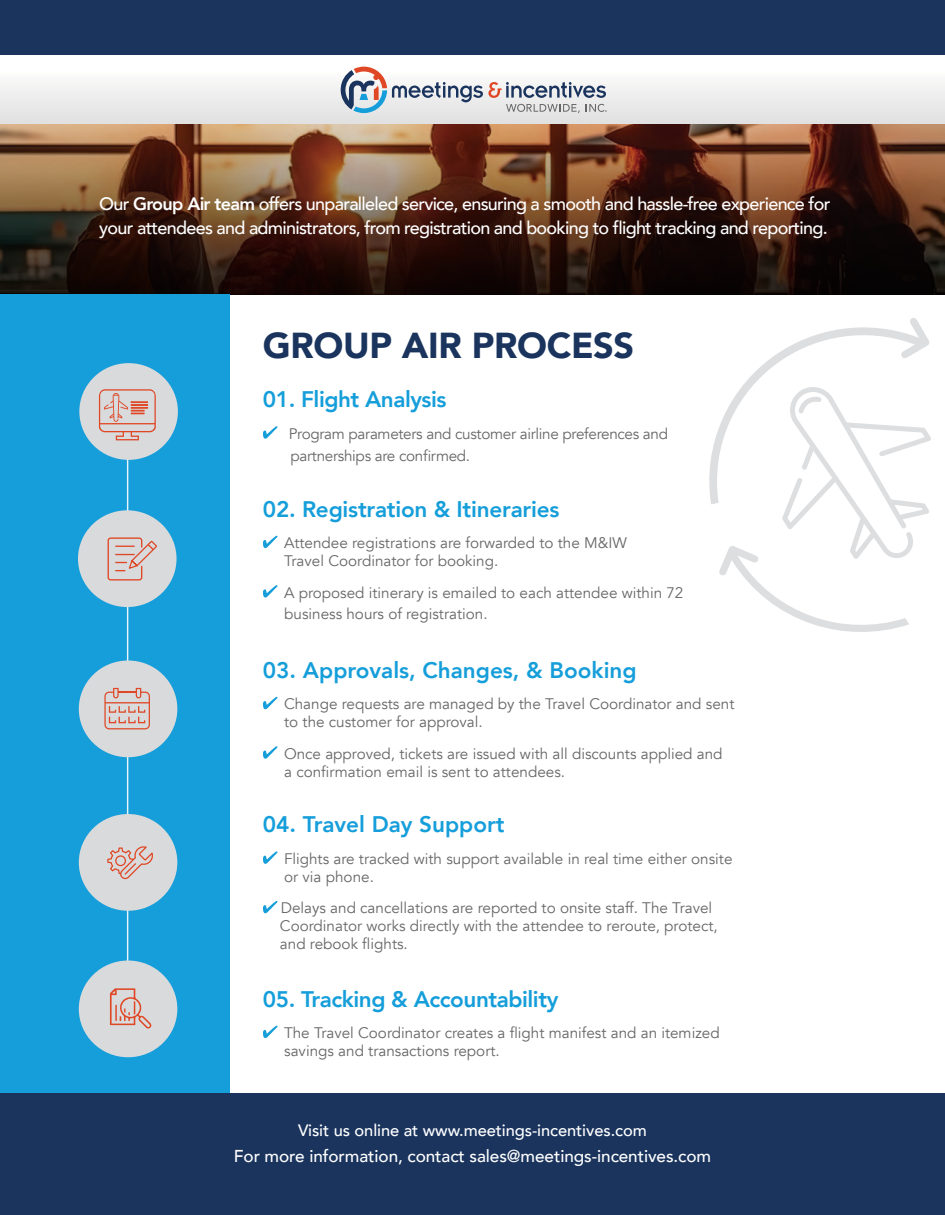
<style>
.page{position:relative;width:945px;height:1215px;background:#fff}
.page>*{position:absolute;margin:0;border:0;box-sizing:border-box;transform-origin:0 0}
.t1{font:900 36px "Avenir";letter-spacing:-.01em;color:#1a345d}
.t2{font:800 22.5px "Avenir";letter-spacing:-.01em;color:#159eda}
.t3{font:500 18px/24px "Avenir";letter-spacing:-.04em;color:#fff}
.t4{font:500 17.1px "Avenir";letter-spacing:-.005em;color:#fff}
.t5{font:500 16.5px "Avenir";letter-spacing:-.005em;color:#fff}
.t6{font:15.3px/18px "Avenir";color:#666766}
.t7{font:15.3px/18px "Avenir";color:#666}
.t8{font:15.3px/21.9px "Avenir";letter-spacing:-.02em;color:#666766}
.s1{font-weight:800}
</style>
<div class="page">
<img style="left:0;top:124px;width:945px;height:170px">
<svg style="left:263px;top:426px;width:15px;height:13px"></svg>
<svg style="left:263px;top:697px;width:15px;height:13px"></svg>
<svg style="left:263px;top:746px;width:15px;height:13px"></svg>
<svg style="left:263px;top:851px;width:15px;height:13px"></svg>
<svg style="left:263px;top:901px;width:15px;height:13px"></svg>
<svg style="left:263px;top:536px;width:15px;height:13px"></svg>
<svg style="left:263px;top:585px;width:15px;height:13px"></svg>
<svg style="left:263px;top:1026px;width:15px;height:13px"></svg>
<svg style="left:709px;top:318px;width:222px;height:314px"></svg>
<div style="left:0;top:0;width:945px;height:68px;background:#1a345d"></div>
<img style="left:0;top:56px;width:945px;height:68px">
<svg style="left:341px;top:67px;width:266px;height:46px"></svg>
<div style="left:0;top:294px;width:230px;height:921px;background:#159eda"></div>
<hr style="left:127px;top:431px;width:1px;height:606px;background:#fff">
<div style="left:79px;top:363px;width:99px;height:97px;background:#d9dadc;border-radius:50%"></div>
<svg style="left:99px;top:389px;width:57px;height:51px"></svg>
<div style="left:79px;top:660px;width:98px;height:97px;background:#d9dadc;border-radius:50%"></div>
<svg style="left:104px;top:688px;width:46px;height:41px"></svg>
<div style="left:78px;top:510px;width:99px;height:97px;background:#d9dadc;border-radius:50%"></div>
<svg style="left:108px;top:537px;width:49px;height:44px"></svg>
<div style="left:79px;top:814px;width:98px;height:97px;background:#d9dadc;border-radius:50%"></div>
<svg style="left:107px;top:846px;width:46px;height:33px"></svg>
<div style="left:79px;top:961px;width:98px;height:96px;background:#d9dadc;border-radius:50%"></div>
<svg style="left:110px;top:988px;width:42px;height:41px"></svg>
<div style="left:0;top:1094px;width:945px;height:121px;background:#1a345d"></div>
<p class="t3" style="left:99px;top:191px;width:733px">Our <span class="s1">Group Air team</span> offers unparalleled service, ensuring a smooth and hassle-free experience for your attendees and administrators, from registration and booking to flight tracking and reporting.</p>
<h1 class="t1" style="left:263px;top:315px;width:373px">GROUP AIR PROCESS</h1>
<h2 class="t2" style="left:263px;top:382px;width:185px">01. Flight Analysis</h2>
<p class="t8" style="left:289px;top:423px;width:381px">Program parameters and customer airline preferences and partnerships are confirmed.</p>
<h2 class="t2" style="left:263px;top:491px;width:298px">02. Registration &amp; Itineraries</h2>
<p class="t6" style="left:284px;top:534px;width:344px">Attendee registrations are forwarded to the M&amp;IW<br>Travel Coordinator for booking.</p>
<p class="t6" style="left:284px;top:582px;width:401px;line-height:21.9px">A proposed itinerary is emailed to each attendee within 72 business hours of registration.</p>
<h2 class="t2" style="left:263px;top:652px;width:375px">03. Approvals, Changes, &amp; Booking</h2>
<p class="t6" style="left:284px;top:695px;width:452px">Change requests are managed by the Travel Coordinator and sent to the customer for approval.</p>
<p class="t6" style="left:284px;top:745px;width:440px">Once approved, tickets are issued with all discounts applied and a confirmation email is sent to attendees.</p>
<h2 class="t2" style="left:263px;top:807px;width:243px">04. Travel Day Support</h2>
<p class="t6" style="left:284px;top:850px;width:450px">Flights are tracked with support available in real time either onsite or via phone.</p>
<p class="t6" style="left:280px;top:899px;width:439px">Delays and cancellations are reported to onsite staff. The Travel<br>Coordinator works directly with the attendee to reroute, protect, and rebook flights.</p>
<h2 class="t2" style="left:263px;top:981px;width:297px">05. Tracking &amp; Accountability</h2>
<p class="t7" style="left:284px;top:1024px;width:437px">The Travel Coordinator creates a flight manifest and an itemized savings and transactions report.</p>
<p class="t5" style="left:298px;top:1116px;width:350px">Visit us online at www.meetings-incentives.com</p>
<p class="t4" style="left:234px;top:1141px;width:479px">For more information, contact sales@meetings-incentives.com</p>
</div>
